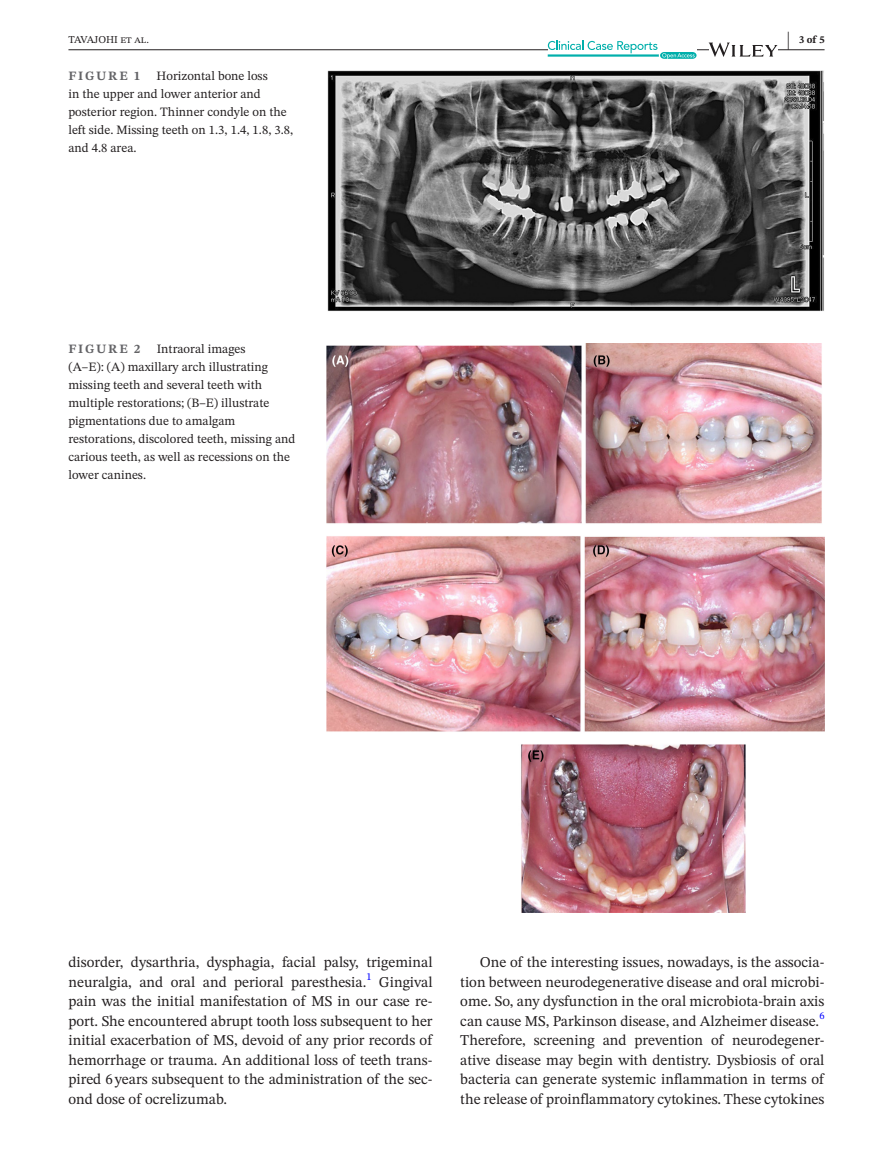
<style>
.page{position:relative;width:893px;height:1174px;background:#fff}
.page>*{position:absolute;margin:0;border:0;box-sizing:border-box;transform-origin:0 0}
.t1{font:700 21px "STIX Two Text";color:#231f20;scale:.42 1}
.t2{font:15px/19.5px "STIX Two Text";color:#231f20;text-align:justify}
.t3{font:12.75px/18px "STIX Two Text";color:#231f20}
.t4{font:700 12.75px "STIX Two Text";letter-spacing:.14em;color:#636366}
.t5{font:10.5px "STIX Two Text";color:#231f20}
.t6{font:700 10.5px "STIX Two Text";color:#231f20}
.t7{font:10.5px "STIX Two Text";color:#00f}
</style>
<div class="page">
<hr style="left:68px;top:49px;width:756px;height:1px;background:#231f20">
<svg style="left:548px;top:41px;width:148px;height:18px"></svg>
<svg style="left:709px;top:43px;width:68px;height:14px"></svg>
<img style="left:328px;top:70px;width:496px;height:241px">
<img style="left:327px;top:343px;width:497px;height:569px">
<h1 class="t1" style="left:787px;top:24px;width:8px">|</h1>
<p class="t5" style="left:68px;top:32px;width:82px">TAVAJOHI et al.</p>
<p class="t6" style="left:799px;top:32px;width:27px">3 of 5</p>
<p class="t3" style="left:68px;top:66px;width:226px;text-indent:88px">Horizontal bone loss<br>in the upper and lower anterior and posterior region. Thinner condyle on the left side. Missing teeth on 1.3, 1.4, 1.8, 3.8, and 4.8 area.</p>
<p class="t4" style="left:68px;top:66px;width:73px">FIGURE 1</p>
<p class="t3" style="left:68px;top:339px;width:229px;text-indent:88px">Intraoral images<br>(A–E): (A) maxillary arch illustrating missing teeth and several teeth with multiple restorations; (B–E) illustrate pigmentations due to amalgam restorations, discolored teeth, missing and carious teeth, as well as recessions on the lower canines.</p>
<p class="t4" style="left:68px;top:339px;width:73px">FIGURE 2</p>
<p class="t2" style="left:68px;top:952px;width:366px">disorder, dysarthria, dysphagia, facial palsy, trigeminal neuralgia, and oral and perioral paresthesia.</p>
<p class="t7" style="left:366px;top:969px;width:7px">1</p>
<p class="t2" style="left:68px;top:972px;width:366px;text-indent:311px">Gingival pain was the initial manifestation of MS in our case re&shy;port. She encountered abrupt tooth loss subsequent to her initial exacerbation of MS, devoid of any prior records of hemorrhage or trauma. An additional loss of teeth trans&shy;pired 6 years subsequent to the administration of the sec&shy;ond dose of ocrelizumab.</p>
<p class="t2" style="left:460px;top:952px;width:366px;text-indent:20px">One of the interesting issues, nowadays, is the associa&shy;tion between neurodegenerative disease and oral microbi&shy;ome. So, any dysfunction in the oral microbiota-brain axis can cause MS, Parkinson disease, and Alzheimer disease.</p>
<p class="t7" style="left:819px;top:1008px;width:7px">6</p>
<p class="t2" style="left:460px;top:1030px;width:366px">Therefore, screening and prevention of neurodegener&shy;ative disease may begin with dentistry. Dysbiosis of oral bacteria can generate systemic inflammation in terms of the release of proinflammatory cytokines. These cytokines</p>
</div>
